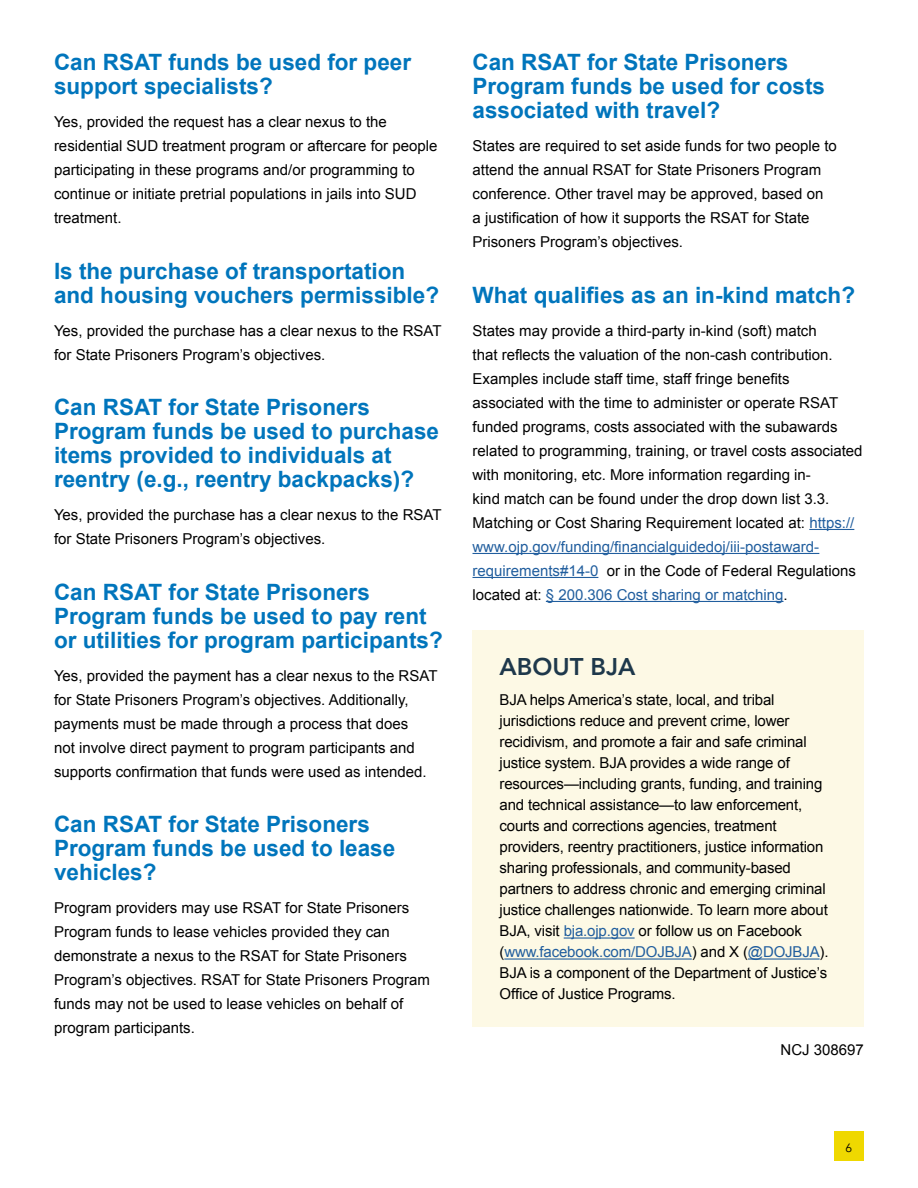
<style>
.page{position:relative;width:918px;height:1188px;background:#fff}
.page>*{position:absolute;margin:0;border:0;box-sizing:border-box;transform-origin:0 0}
.t1{font:800 24px "Avenir LT Std";color:#1e384b}
.t2{font:700 22.5px/24px "Arial";color:#0075bc}
.t3{font:15px/24px "Arial";color:#000}
.t4{font:15px/24px "Arial";color:#215e9e}
.t5{font:12px "Avenir";color:#000}
.s1{color:#215e9e}
.s2{color:#000}
</style>
<div class="page">
<div style="left:472px;top:630px;width:392px;height:396px;background:#fdf9e5"></div>
<div style="left:834px;top:1131px;width:30px;height:30px;background:#efd800"></div>
<hr style="left:809px;top:529px;width:45px;height:1px;background:#215e9e">
<hr style="left:472px;top:553px;width:347px;height:1px;background:#215e9e">
<hr style="left:472px;top:577px;width:126px;height:1px;background:#215e9e">
<hr style="left:546px;top:601px;width:238px;height:1px;background:#215e9e">
<hr style="left:564px;top:937px;width:71px;height:2px;background:#215e9e">
<hr style="left:504px;top:958px;width:188px;height:2px;background:#215e9e">
<hr style="left:748px;top:958px;width:72px;height:2px;background:#215e9e">
<p class="t2" style="left:54px;top:51px;width:359px">Can RSAT funds be used for peer support specialists?</p>
<p class="t3" style="left:54px;top:110px;width:385px">Yes, provided the request has a clear nexus to the residential SUD treatment program or aftercare for people participating in these programs and/or programming to continue or initiate pretrial populations in jails into SUD treatment.</p>
<p class="t2" style="left:54px;top:260px;width:387px">Is the purchase of transportation and housing vouchers permissible?</p>
<p class="t3" style="left:54px;top:319px;width:389px">Yes, provided the purchase has a clear nexus to the RSAT for State Prisoners Program’s objectives.</p>
<p class="t2" style="left:54px;top:396px;width:387px">Can RSAT for State Prisoners<br>Program funds be used to purchase items provided to individuals at reentry (e.g., reentry backpacks)?</p>
<p class="t3" style="left:54px;top:503px;width:389px">Yes, provided the purchase has a clear nexus to the RSAT for State Prisoners Program’s objectives.</p>
<p class="t2" style="left:54px;top:581px;width:390px">Can RSAT for State Prisoners<br>Program funds be used to pay rent or utilities for program participants?</p>
<p class="t3" style="left:54px;top:664px;width:385px">Yes, provided the payment has a clear nexus to the RSAT for State Prisoners Program’s objectives. Additionally, payments must be made through a process that does<br>not involve direct payment to program participants and</p>
<p class="t3" style="left:54px;top:760px;width:374px">supports confirmation that funds were used as intended.</p>
<p class="t2" style="left:54px;top:813px;width:343px">Can RSAT for State Prisoners<br>Program funds be used to lease vehicles?</p>
<p class="t3" style="left:54px;top:896px;width:377px">Program providers may use RSAT for State Prisoners Program funds to lease vehicles provided they can demonstrate a nexus to the RSAT for State Prisoners Program’s objectives. RSAT for State Prisoners Program funds may not be used to lease vehicles on behalf of program participants.</p>
<p class="t2" style="left:472px;top:51px;width:354px">Can RSAT for State Prisoners<br>Program funds be used for costs associated with travel?</p>
<p class="t3" style="left:472px;top:134px;width:366px">States are required to set aside funds for two people to attend the annual RSAT for State Prisoners Program conference. Other travel may be approved, based on</p>
<p class="t3" style="left:472px;top:206px;width:339px">a justification of how it supports the RSAT for State</p>
<p class="t3" style="left:472px;top:230px;width:212px">Prisoners Program’s objectives.</p>
<p class="t2" style="left:472px;top:284px;width:384px">What qualifies as an in-kind match?</p>
<p class="t3" style="left:472px;top:319px;width:346px">States may provide a third-party in-kind (soft) match</p>
<p class="t3" style="left:472px;top:343px;width:362px">that reflects the valuation of the non-cash contribution.<br>Examples include staff time, staff fringe benefits</p>
<p class="t3" style="left:472px;top:391px;width:392px">associated with the time to administer or operate RSAT funded programs, costs associated with the subawards related to programming, training, or travel costs associated with monitoring, etc. More information regarding in-<br>kind match can be found under the drop down list 3.3.<br>Matching or Cost Sharing Requirement located at: <span class="s1">https://</span></p>
<p class="t4" style="left:472px;top:535px;width:348px">www.ojp.gov/funding/financialguidedoj/iii-postaward-</p>
<p class="t4" style="left:472px;top:559px;width:385px">requirements#14-0 <span class="s2">or in the Code of Federal Regulations located at:</span> § 200.306 Cost sharing or matching<span class="s2">.</span></p>
<p class="t1" style="left:500px;top:653px;width:137px">ABOUT BJA</p>
<p class="t3" style="left:500px;top:688px;width:277px">BJA helps America’s state, local, and tribal</p>
<p class="t3" style="left:500px;top:711px;width:309px;line-height:21px">jurisdictions reduce and prevent crime, lower recidivism, and promote a fair and safe criminal</p>
<p class="t3" style="left:500px;top:751px;width:292px">justice system. BJA provides a wide range of</p>
<p class="t3" style="left:500px;top:774px;width:331px;line-height:21px">resources—including grants, funding, and training and technical assistance—to law enforcement, courts and corrections agencies, treatment providers, reentry practitioners, justice information sharing professionals, and community-based partners to address chronic and emerging criminal justice challenges nationwide. To learn more about BJA, visit <span class="s1">bja.ojp.gov</span> or follow us on Facebook (<span class="s1">www.facebook.com/DOJBJA</span>) and X (<span class="s1">@DOJBJA</span>).<br>BJA is a component of the Department of Justice’s Office of Justice Programs.</p>
<p class="t3" style="left:781px;top:1038px;width:85px">NCJ 308697</p>
<p class="t5" style="left:846px;top:1141px;width:8px">6</p>
</div>
